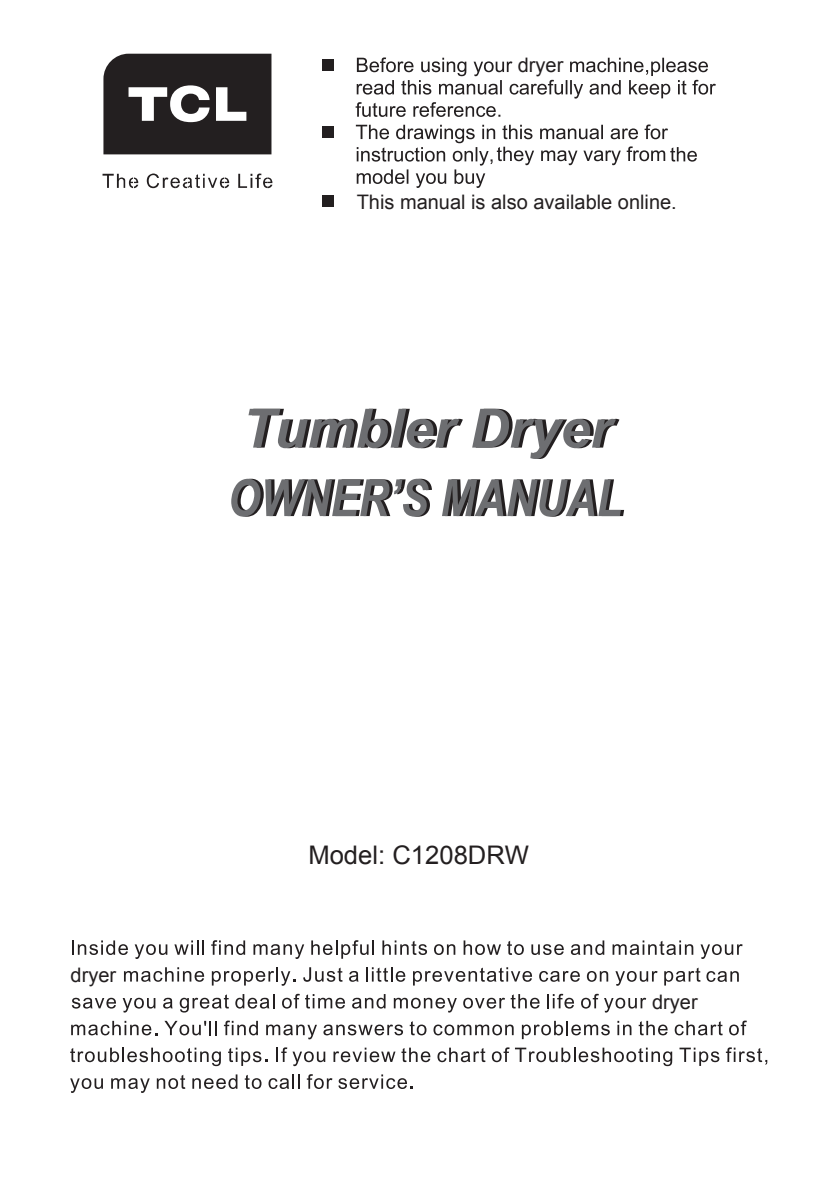
<style>
.page{position:relative;width:838px;height:1190px;background:#fff}
.page>*{position:absolute;margin:0;border:0;box-sizing:border-box;transform-origin:0 0}
.t1{font:italic 700 54.2px "Arial CE";color:#231f20}
.t2{font:25.6px "Arial";color:#231f20}
.t3{font:20px "Arial";color:#231f20}
.s1{color:#6d6e71}
</style>
<div class="page">
<div style="left:322px;top:59px;width:12px;height:12px;background:#231f20"></div>
<svg style="left:356px;top:57px;width:360px;height:60px"></svg>
<div style="left:322px;top:126px;width:12px;height:12px;background:#231f20"></div>
<div style="left:322px;top:195px;width:12px;height:12px;background:#231f20"></div>
<svg style="left:231px;top:479px;width:393px;height:38px"></svg>
<svg style="left:72px;top:940px;width:56px;height:15px"></svg>
<svg style="left:135px;top:944px;width:32px;height:15px"></svg>
<svg style="left:174px;top:940px;width:30px;height:15px"></svg>
<svg style="left:211px;top:940px;width:34px;height:15px"></svg>
<svg style="left:253px;top:944px;width:51px;height:15px"></svg>
<svg style="left:311px;top:940px;width:63px;height:19px"></svg>
<svg style="left:382px;top:940px;width:45px;height:15px"></svg>
<svg style="left:434px;top:944px;width:21px;height:11px"></svg>
<svg style="left:464px;top:940px;width:37px;height:15px"></svg>
<svg style="left:507px;top:941px;width:17px;height:14px"></svg>
<svg style="left:531px;top:944px;width:33px;height:11px"></svg>
<svg style="left:571px;top:940px;width:33px;height:15px"></svg>
<svg style="left:613px;top:940px;width:80px;height:15px"></svg>
<svg style="left:701px;top:944px;width:42px;height:15px"></svg>
<svg style="left:124px;top:967px;width:80px;height:15px"></svg>
<svg style="left:212px;top:967px;width:83px;height:19px"></svg>
<svg style="left:303px;top:967px;width:40px;height:15px"></svg>
<svg style="left:349px;top:971px;width:10px;height:11px"></svg>
<svg style="left:366px;top:967px;width:39px;height:15px"></svg>
<svg style="left:413px;top:967px;width:119px;height:19px"></svg>
<svg style="left:539px;top:971px;width:41px;height:11px"></svg>
<svg style="left:587px;top:971px;width:21px;height:11px"></svg>
<svg style="left:615px;top:971px;width:43px;height:15px"></svg>
<svg style="left:664px;top:968px;width:75px;height:18px"></svg>
<svg style="left:72px;top:998px;width:44px;height:11px"></svg>
<svg style="left:123px;top:998px;width:32px;height:15px"></svg>
<svg style="left:163px;top:998px;width:10px;height:11px"></svg>
<svg style="left:180px;top:994px;width:49px;height:19px"></svg>
<svg style="left:235px;top:994px;width:39px;height:15px"></svg>
<svg style="left:282px;top:994px;width:63px;height:15px"></svg>
<svg style="left:352px;top:994px;width:34px;height:15px"></svg>
<svg style="left:394px;top:998px;width:63px;height:15px"></svg>
<svg style="left:463px;top:998px;width:42px;height:11px"></svg>
<svg style="left:511px;top:994px;width:29px;height:15px"></svg>
<svg style="left:547px;top:994px;width:27px;height:15px"></svg>
<svg style="left:581px;top:994px;width:65px;height:19px"></svg>
<svg style="left:71px;top:1021px;width:86px;height:14px"></svg>
<svg style="left:164px;top:1021px;width:53px;height:14px"></svg>
<svg style="left:224px;top:1021px;width:34px;height:14px"></svg>
<svg style="left:266px;top:1025px;width:51px;height:14px"></svg>
<svg style="left:323px;top:1025px;width:80px;height:10px"></svg>
<svg style="left:410px;top:1021px;width:16px;height:14px"></svg>
<svg style="left:434px;top:1025px;width:80px;height:10px"></svg>
<svg style="left:522px;top:1021px;width:88px;height:18px"></svg>
<svg style="left:617px;top:1021px;width:14px;height:14px"></svg>
<svg style="left:639px;top:1021px;width:29px;height:14px"></svg>
<svg style="left:675px;top:1021px;width:48px;height:14px"></svg>
<svg style="left:729px;top:1021px;width:18px;height:14px"></svg>
<svg style="left:70px;top:1048px;width:151px;height:18px"></svg>
<svg style="left:228px;top:1048px;width:39px;height:18px"></svg>
<svg style="left:276px;top:1047px;width:11px;height:15px"></svg>
<svg style="left:293px;top:1051px;width:32px;height:15px"></svg>
<svg style="left:334px;top:1048px;width:61px;height:14px"></svg>
<svg style="left:401px;top:1048px;width:29px;height:14px"></svg>
<svg style="left:438px;top:1048px;width:47px;height:14px"></svg>
<svg style="left:492px;top:1047px;width:180px;height:19px"></svg>
<svg style="left:680px;top:1048px;width:39px;height:18px"></svg>
<svg style="left:726px;top:1047px;width:41px;height:18px"></svg>
<svg style="left:70px;top:1078px;width:33px;height:15px"></svg>
<svg style="left:111px;top:1078px;width:39px;height:15px"></svg>
<svg style="left:157px;top:1075px;width:28px;height:14px"></svg>
<svg style="left:192px;top:1074px;width:45px;height:15px"></svg>
<svg style="left:245px;top:1075px;width:17px;height:14px"></svg>
<svg style="left:269px;top:1074px;width:31px;height:15px"></svg>
<svg style="left:307px;top:1074px;width:25px;height:15px"></svg>
<svg style="left:338px;top:1074px;width:75px;height:15px"></svg>
<svg style="left:356px;top:125px;width:341px;height:63px"></svg>
<svg style="left:103px;top:54px;width:168px;height:100px;background:#403d3e"></svg>
<svg style="left:103px;top:174px;width:169px;height:14px"></svg>
<p class="t3" style="left:518px;top:51px;width:47px">dryer</p>
<p class="t3" style="left:357px;top:188px;width:322px">This manual is also available online.</p>
<h1 class="t1" style="left:242px;top:397px;width:374px"><span class="s1">T</span>umbler Dryer</h1>
<p class="t3" style="left:71px;top:961px;width:47px">dryer</p>
<p class="t2" style="left:308px;top:837px;width:222px">Model: C1208DRW</p>
<p class="t3" style="left:652px;top:988px;width:47px">dryer</p>
</div>
